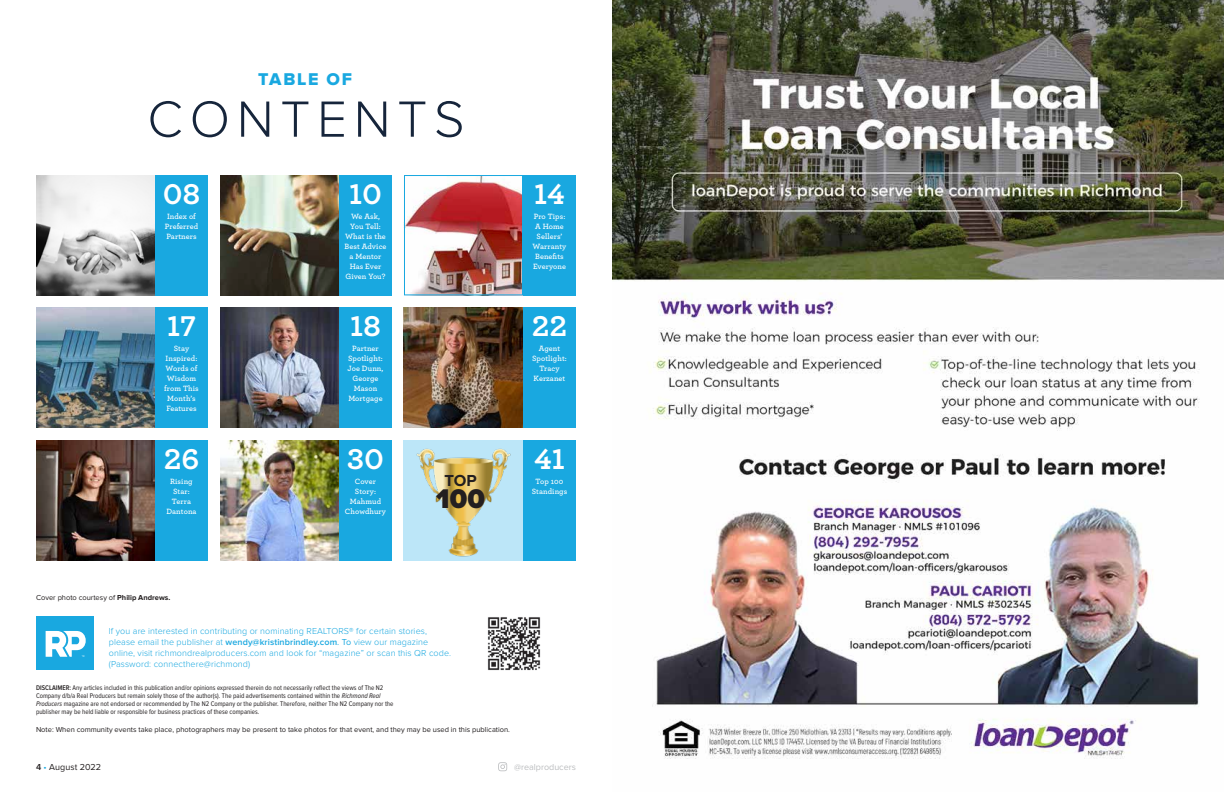
<style>
.page{position:relative;width:1224px;height:792px;background:#fff}
.page>*{position:absolute;margin:0;border:0;box-sizing:border-box;transform-origin:0 0}
.t1{font:300 52.7px "Proxima Nova";letter-spacing:.13em;color:#16253b}
.t2{font:700 30px "Archer Pro";color:#fff}
.t3{font:900 28px "Proxima Nova";color:#231f20}
.t4{font:17.7px "Proxima Nova Extrabld";letter-spacing:.1em;color:#19a8e0}
.t5{font:700 16.5px "Proxima Nova";color:#231f20}
.t6{font:300 9px/11px "Proxima Nova";letter-spacing:.01em;color:#19a8e0}
.t7{font:9px "Proxima Nova";color:#bcbec0}
.t8{font:9px "Proxima Nova";letter-spacing:.01em;color:#231f20}
.t9{font:600 8px/10px "Archer Pro";letter-spacing:.01em;color:#fff;text-align:center}
.t10{font:7.5px "Proxima Nova";color:#231f20}
.t11{font:7px/8px "Proxima Nova Cond";color:#231f20}
.s1{font-weight:700}
.s2{font-weight:600}
.s3{font-weight:400}
.s4{font-style:italic}
.s5{color:#19a8e0}
</style>
<div class="page">
<svg style="left:498px;top:762px;width:9px;height:9px"></svg>
<img style="left:612px;top:0;width:612px;height:759px">
<img style="left:36px;top:308px;width:119px;height:120px">
<div style="left:155px;top:308px;width:53px;height:120px;background:#19a8e0"></div>
<img style="left:487px;top:617px;width:54px;height:54px">
<img style="left:406px;top:177px;width:115px;height:116px">
<div style="left:404px;top:175px;width:119px;height:120px;border:1px solid #19a8e0"></div>
<div style="left:523px;top:175px;width:53px;height:120px;background:#19a8e0"></div>
<div style="left:404px;top:440px;width:119px;height:121px;background:#bce6f8"></div>
<img style="left:416px;top:448px;width:95px;height:108px">
<div style="left:523px;top:440px;width:53px;height:121px;background:#19a8e0"></div>
<img style="left:36px;top:175px;width:119px;height:120px">
<div style="left:155px;top:175px;width:53px;height:120px;background:#19a8e0"></div>
<img style="left:220px;top:176px;width:119px;height:119px">
<div style="left:339px;top:175px;width:53px;height:120px;background:#19a8e0"></div>
<img style="left:36px;top:440px;width:119px;height:121px">
<div style="left:155px;top:440px;width:53px;height:121px;background:#19a8e0"></div>
<img style="left:404px;top:308px;width:119px;height:120px">
<div style="left:523px;top:308px;width:53px;height:120px;background:#19a8e0"></div>
<img style="left:220px;top:440px;width:119px;height:121px">
<div style="left:339px;top:440px;width:53px;height:121px;background:#19a8e0"></div>
<img style="left:220px;top:308px;width:119px;height:120px">
<div style="left:339px;top:308px;width:53px;height:120px;background:#19a8e0"></div>
<div style="left:36px;top:617px;width:57px;height:53px;background:#19a8e0"></div>
<svg style="left:46px;top:631px;width:40px;height:26px"></svg>
<h3 class="t4" style="left:258px;top:71px;width:95px">TABLE OF</h3>
<h1 class="t1" style="left:147px;top:95px;width:319px">CONTENTS</h1>
<h2 class="t2" style="left:163px;top:170px;width:39px">08</h2>
<p class="t9" style="left:165px;top:210px;width:35px;text-align:left">Index of<br>Preferred<br>Partners</p>
<h2 class="t2" style="left:167px;top:302px;width:30px">17</h2>
<p class="t9" style="left:164px;top:343px;width:36px">Stay<br>Inspired:<br>Words of<br>Wisdom from This<br>Month’s<br>Features</p>
<h2 class="t2" style="left:164px;top:435px;width:37px">26</h2>
<p class="t9" style="left:166px;top:476px;width:32px">Rising<br>Star:<br>Terra<br>Dantona</p>
<h2 class="t2" style="left:349px;top:170px;width:34px">10</h2>
<p class="t9" style="left:345px;top:210px;width:43px">We Ask,<br>You Tell:<br>What is the<br>Best Advice a Mentor<br>Has Ever<br>Given You?</p>
<h2 class="t2" style="left:350px;top:302px;width:32px">18</h2>
<p class="t9" style="left:348px;top:343px;width:37px">Partner<br>Spotlight:<br>Joe Dunn,<br>George<br>Mason<br>Mortgage</p>
<h2 class="t2" style="left:347px;top:435px;width:38px">30</h2>
<p class="t9" style="left:345px;top:476px;width:43px">Cover<br>Story:<br>Mahmud<br>Chowdhury</p>
<h3 class="t5" style="left:445px;top:473px;width:34px">TOP</h3>
<h3 class="t3" style="left:436px;top:485px;width:50px">100</h3>
<h2 class="t2" style="left:534px;top:170px;width:32px">14</h2>
<p class="t9" style="left:533px;top:210px;width:35px">Pro Tips:<br>A Home<br>Sellers’<br>Warranty<br>Benefits<br>Everyone</p>
<h2 class="t2" style="left:532px;top:302px;width:37px">22</h2>
<p class="t9" style="left:532px;top:343px;width:36px">Agent<br>Spotlight:<br>Tracy<br>Kerzanet</p>
<h2 class="t2" style="left:534px;top:435px;width:32px">41</h2>
<p class="t9" style="left:532px;top:476px;width:37px">Top 100<br>Standings</p>
<p class="t10" style="left:36px;top:594px;width:136px">Cover photo courtesy of <span class="s1">Philip Andrews.</span></p>
<p class="t6" style="left:109px;top:626px;width:344px">If you are interested in contributing or nominating REALTORS® for certain stories, please email the publisher at <span class="s2">wendy@kristinbrindley.com</span><span class="s3">. To</span> view our magazine online, visit richmondrealproducers.com and look for “magazine” or scan this QR code. (Password: connecthere@richmond)</p>
<p class="t11" style="left:36px;top:684px;width:359px"><span class="s2">DISCLAIMER:</span> Any articles included in this publication and/or opinions expressed therein do not necessarily reflect the views of The N2<br>Company d/b/a Real Producers but remain solely those of the author(s). The paid advertisements contained within the <span class="s4">Richmond Real Producers</span> magazine are not endorsed or recommended by The N2 Company or the publisher. Therefore, neither The N2 Company nor the publisher may be held liable or responsible for business practices of these companies.</p>
<p class="t10" style="left:36px;top:725px;width:475px">Note: When community events take place, photographers may be present to take photos for that event, and they may be used in this publication.</p>
<p class="t8" style="left:36px;top:762px;width:67px"><span class="s2">4</span> <span class="s5">•</span> August 2022</p>
<p class="t7" style="left:514px;top:762px;width:63px">@realproducers</p>
</div>
